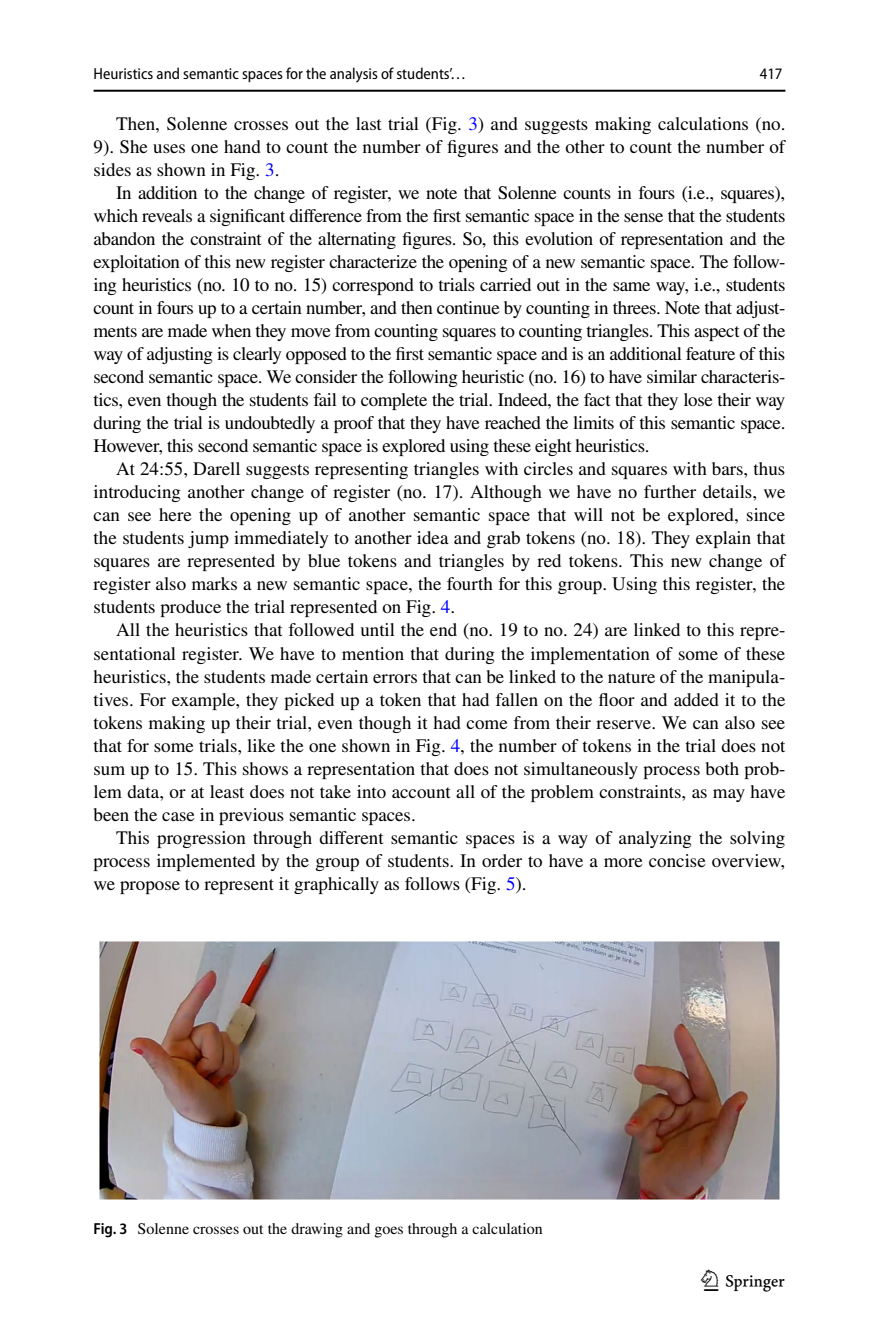
<style>
.page{position:relative;width:879px;height:1333px;background:#fff}
.page>*{position:absolute;margin:0;border:0;box-sizing:border-box;transform-origin:0 0}
.t1{font:30px "Springnew Regular 5";color:#000}
.t2{font:19px/23px "STIX";color:#000;text-align:justify}
.t3{font:16px "STIX";color:#000}
.t4{font:16px "Myriad Pro Semi Cn 4";color:#000}
.t5{font:semi-condensed 16px "Myriad Pro";color:#000}
.s1{color:#00f}
.s2{font-family:"Myriad Pro";font-weight:600;font-stretch:semi-condensed}
</style>
<div class="page">
<hr style="left:94px;top:90px;width:691px;height:2px;background:#000">
<img style="left:99px;top:941px;width:680px;height:258px">
<p class="t4" style="left:94px;top:65px;width:374px">Heuristics and semantic spaces for the analysis of students’…</p>
<p class="t5" style="left:760px;top:65px;width:24px">417</p>
<p class="t2" style="left:94px;top:113px;width:693px;text-indent:23px">Then, Solenne crosses out the last trial (Fig. <span class="s1">3</span>) and suggests making calculations (no.<br>9). She uses one hand to count the number of figures and the other to count the number of sides as shown in Fig. <span class="s1">3</span>.</p>
<p class="t2" style="left:94px;top:182px;width:693px;text-indent:23px">In addition to the change of register, we note that Solenne counts in fours (i.e., squares), which reveals a significant difference from the first semantic space in the sense that the students abandon the constraint of the alternating figures. So, this evolution of representation and the exploitation of this new register characterize the opening of a new semantic space. The follow&shy;ing heuristics (no. 10 to no. 15) correspond to trials carried out in the same way, i.e., students count in fours up to a certain number, and then continue by counting in threes. Note that adjust&shy;ments are made when they move from counting squares to counting triangles. This aspect of the way of adjusting is clearly opposed to the first semantic space and is an additional feature of this second semantic space. We consider the following heuristic (no. 16) to have similar characteris&shy;tics, even though the students fail to complete the trial. Indeed, the fact that they lose their way during the trial is undoubtedly a proof that they have reached the limits of this semantic space.<br>However, this second semantic space is explored using these eight heuristics.</p>
<p class="t2" style="left:94px;top:458px;width:693px;text-indent:23px">At 24:55, Darell suggests representing triangles with circles and squares with bars, thus introducing another change of register (no. 17). Although we have no further details, we can see here the opening up of another semantic space that will not be explored, since the students jump immediately to another idea and grab tokens (no. 18). They explain that squares are represented by blue tokens and triangles by red tokens. This new change of register also marks a new semantic space, the fourth for this group. Using this register, the students produce the trial represented on Fig. <span class="s1">4</span>.</p>
<p class="t2" style="left:94px;top:620px;width:693px;text-indent:23px">All the heuristics that followed until the end (no. 19 to no. 24) are linked to this repre&shy;sentational register. We have to mention that during the implementation of some of these heuristics, the students made certain errors that can be linked to the nature of the manipula&shy;tives. For example, they picked up a token that had fallen on the floor and added it to the tokens making up their trial, even though it had come from their reserve. We can also see that for some trials, like the one shown in Fig. <span class="s1">4</span>, the number of tokens in the trial does not sum up to 15. This shows a representation that does not simultaneously process both prob&shy;lem data, or at least does not take into account all of the problem constraints, as may have been the case in previous semantic spaces.</p>
<p class="t2" style="left:94px;top:827px;width:693px;text-indent:23px">This progression through different semantic spaces is a way of analyzing the solving process implemented by the group of students. In order to have a more concise overview, we propose to represent it graphically as follows (Fig. <span class="s1">5</span>).</p>
<p class="t3" style="left:94px;top:1217px;width:451px"><span class="s2">Fig. 3</span> Solenne crosses out the drawing and goes through a calculation</p>
<h1 class="t1" style="left:704px;top:1269px;width:83px">1 3</h1>
</div>
